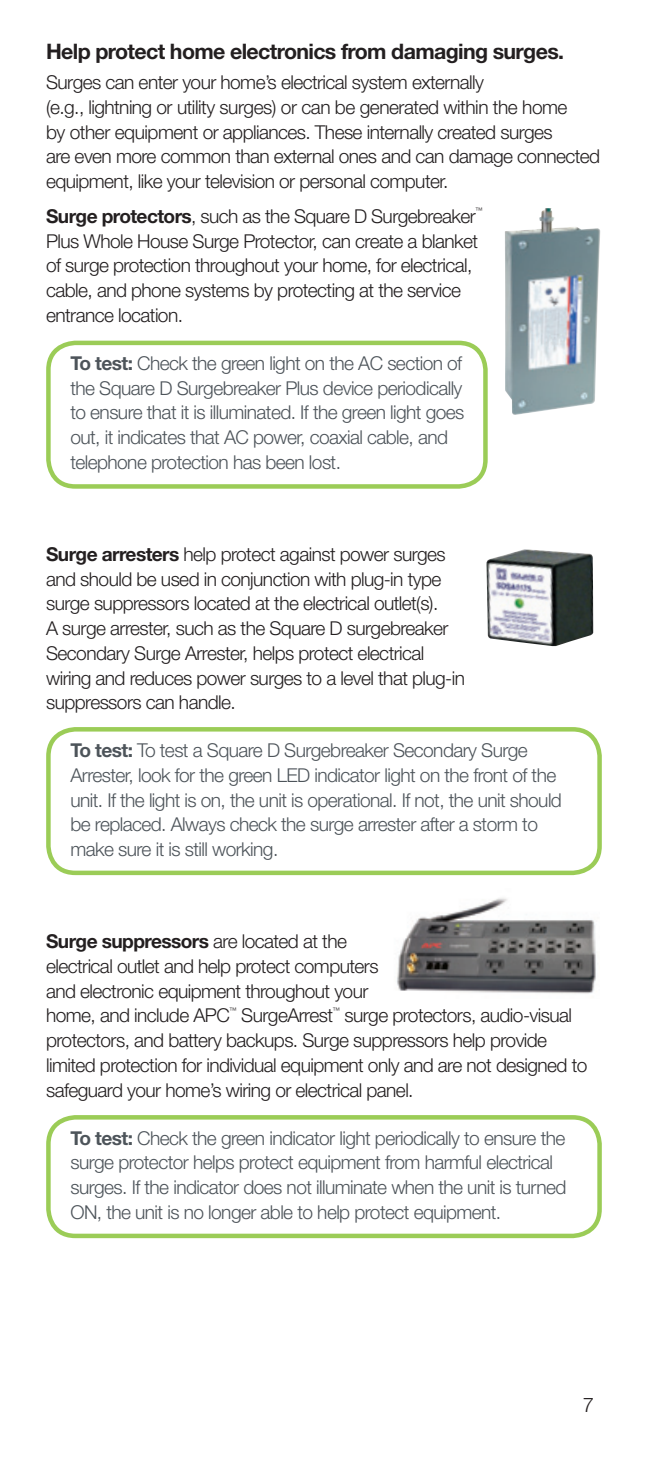
<style>
.page{position:relative;width:648px;height:1458px;background:#fff}
.page>*{position:absolute;margin:0;border:0;box-sizing:border-box;transform-origin:0 0}
.Black_copy_Subhead{font:700 21.38px "Helvetica Neue LT Std";letter-spacing:-.03em;color:#231f20}
.t1{font:300 20.25px "Helvetica Neue LT Std";color:#231f20}
.Body_Copy_Helv_45_bl{font:300 19.12px/24.8px "Helvetica Neue LT Std";letter-spacing:-.03em;color:#231f20}
.Test_Copy{font:300 19.12px/24.8px "Helvetica Neue LT Std";letter-spacing:-.03em;color:#4d545a}
.Body_Copy_Helv_45_bl-2{font:300 7.65px "Helvetica Neue LT Std";color:#231f20}
.s1{font-weight:700}
</style>
<div class="page">
<div style="left:46px;top:341px;width:442px;height:148px;border:4px solid #96ca4e;border-radius:27px"></div>
<div style="left:46px;top:727px;width:556px;height:148px;border:4px solid #96ca4e;border-radius:27px"></div>
<div style="left:46px;top:1115px;width:556px;height:123px;border:4px solid #96ca4e;border-radius:27px"></div>
<img style="left:486px;top:549px;width:107px;height:97px">
<img style="left:505px;top:208px;width:95px;height:207px">
<img style="left:396px;top:898px;width:200px;height:96px">
<p class="Black_copy_Subhead" style="left:46px;top:38px;width:520px">Help protect home electronics from damaging surges.</p>
<p class="Body_Copy_Helv_45_bl" style="left:46px;top:70px;width:556px">Surges can enter your home’s electrical system externally<br>(e.g., lightning or utility surges) or can be generated within the home<br>by other equipment or appliances. These internally created surges<br>are even more common than external ones and can damage connected equipment, like your television or personal computer.</p>
<p class="Body_Copy_Helv_45_bl" style="left:46px;top:203px;width:431px"><span class="s1">Surge protectors</span>, such as the Square D Surgebreaker</p>
<p class="Body_Copy_Helv_45_bl-2" style="left:475px;top:206px;width:9px">™</p>
<p class="Body_Copy_Helv_45_bl" style="left:46px;top:228px;width:433px">Plus Whole House Surge Protector, can create a blanket of surge protection throughout your home, for electrical, cable, and phone systems by protecting at the service entrance location.</p>
<p class="Test_Copy" style="left:70px;top:350px;width:396px"><span class="s1">To test:</span> Check the green light on the AC section of the Square D Surgebreaker Plus device periodically to ensure that it is illuminated. If the green light goes out, it indicates that AC power, coaxial cable, and telephone protection has been lost.</p>
<p class="Body_Copy_Helv_45_bl" style="left:46px;top:541px;width:420px"><span class="s1">Surge arresters</span> help protect against power surges and should be used in conjunction with plug-in type surge suppressors located at the electrical outlet(s).<br>A surge arrester, such as the Square D surgebreaker Secondary Surge Arrester, helps protect electrical wiring and reduces power surges to a level that plug-in suppressors can handle.</p>
<p class="Test_Copy" style="left:70px;top:738px;width:493px"><span class="s1">To test:</span> To test a Square D Surgebreaker Secondary Surge Arrester, look for the green LED indicator light on the front of the unit. If the light is on, the unit is operational. If not, the unit should be replaced. Always check the surge arrester after a storm to make sure it is still working.</p>
<p class="Body_Copy_Helv_45_bl" style="left:46px;top:929px;width:334px"><span class="s1">Surge suppressors</span> are located at the electrical outlet and help protect computers and electronic equipment throughout your home, and include APC</p>
<p class="Body_Copy_Helv_45_bl-2" style="left:229px;top:1006px;width:9px">™</p>
<p class="Body_Copy_Helv_45_bl" style="left:241px;top:1003px;width:93px">SurgeArrest</p>
<p class="Body_Copy_Helv_45_bl-2" style="left:332px;top:1006px;width:9px">™</p>
<p class="Body_Copy_Helv_45_bl" style="left:46px;top:1003px;width:543px;text-indent:298px">surge protectors, audio-visual protectors, and battery backups. Surge suppressors help provide limited protection for individual equipment only and are not designed to safeguard your home’s wiring or electrical panel.</p>
<p class="Test_Copy" style="left:70px;top:1125px;width:498px"><span class="s1">To test:</span> Check the green indicator light periodically to ensure the surge protector helps protect equipment from harmful electrical surges. If the indicator does not illuminate when the unit is turned ON, the unit is no longer able to help protect equipment.</p>
<p class="t1" style="left:583px;top:1393px;width:13px">7</p>
</div>
